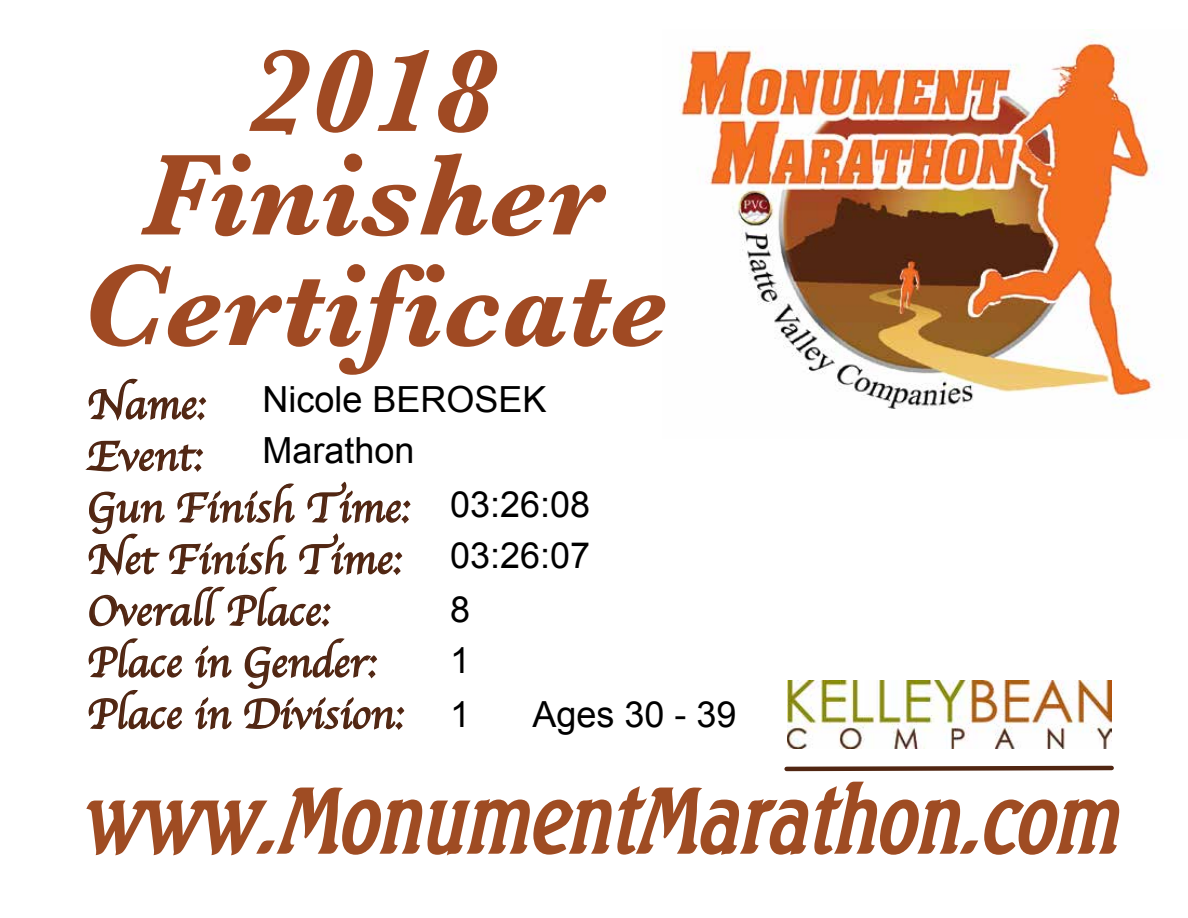
<style>
.page{position:relative;width:1188px;height:918px;background:#fff}
.page>*{position:absolute;margin:0;border:0;box-sizing:border-box;transform-origin:0 0}
.t1{font:italic 700 119.7px "Baskerville";color:#a04a23}
.t2{font:italic 700 condensed 87.9px "Beach";color:#9f4c23}
.t3{font:43.05px/51.6px "Apple Chancery";color:#512612}
.t4{font:36px "Arial";color:#000}
</style>
<div class="page">
<svg style="left:85px;top:378px;width:326px;height:352px"></svg>
<img style="left:679px;top:29px;width:485px;height:380px">
<svg style="left:784px;top:765px;width:330px;height:7px"></svg>
<img style="left:787px;top:681px;width:324px;height:68px">
<h1 class="t1" style="left:247px;top:22px;width:250px">2018</h1>
<h1 class="t1" style="left:141px;top:125px;width:461px">Finisher</h1>
<h1 class="t1" style="left:80px;top:236px;width:589px">Certificate</h1>
<p class="t3" style="left:87px;top:378px;width:324px">Name:<br>Event:<br>Gun Finish Time:<br>Net Finish Time:<br>Overall Place:<br>Place in Gender:<br>Place in Division:</p>
<p class="t4" style="left:262px;top:380px;width:285px">Nicole BEROSEK</p>
<p class="t4" style="left:262px;top:431px;width:154px">Marathon</p>
<p class="t4" style="left:450px;top:485px;width:142px">03:26:08</p>
<p class="t4" style="left:450px;top:536px;width:142px">03:26:07</p>
<p class="t4" style="left:450px;top:590px;width:22px">8</p>
<p class="t4" style="left:450px;top:641px;width:22px">1</p>
<p class="t4" style="left:450px;top:695px;width:22px">1</p>
<p class="t4" style="left:532px;top:695px;width:205px">Ages 30 - 39</p>
<h2 class="t2" style="left:80px;top:762px;width:1038px">www.MonumentMarathon.com</h2>
</div>
